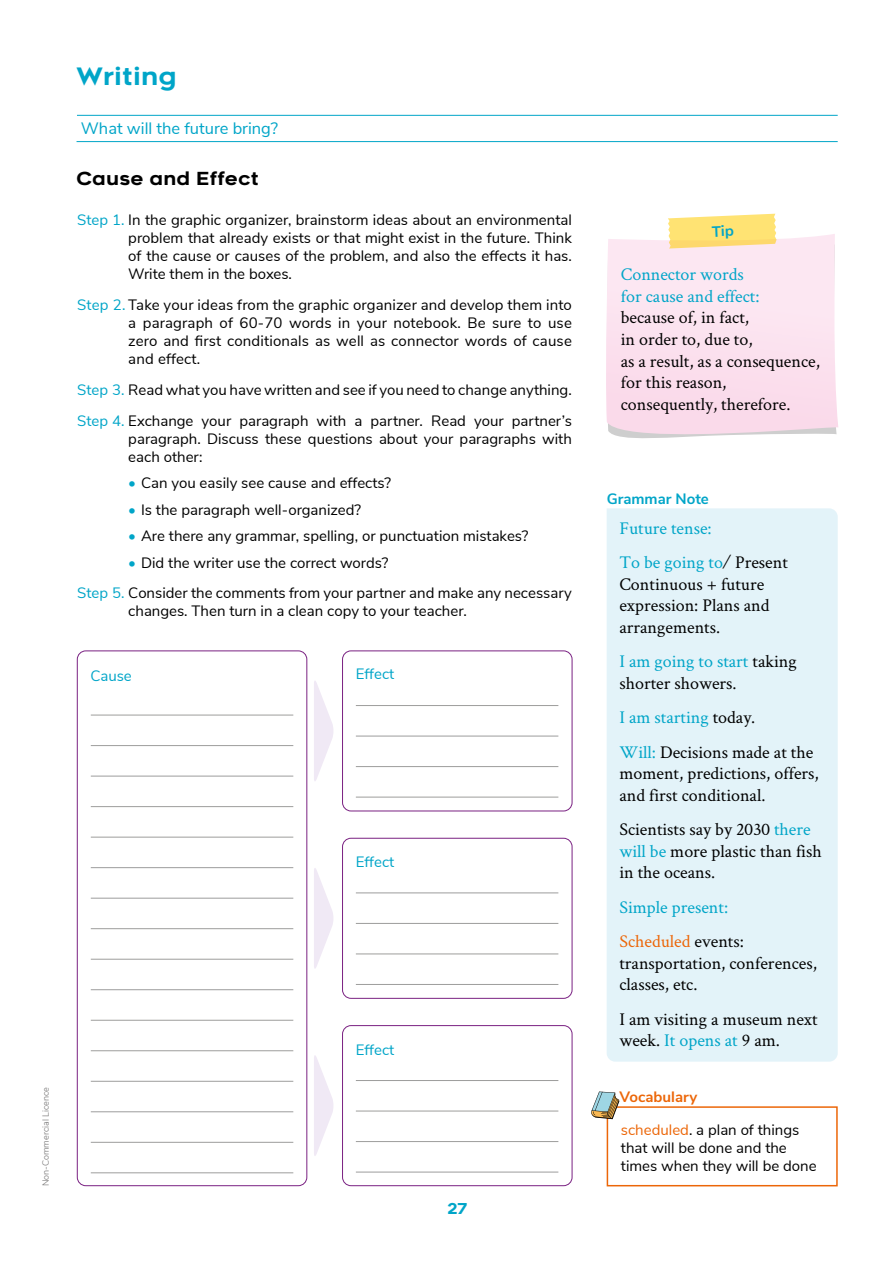
<style>
.page{position:relative;width:893px;height:1263px;background:#fff}
.page>*{position:absolute;margin:0;border:0;box-sizing:border-box;transform-origin:0 0}
.t1{font:24px "Metrosant";color:#00a5c8}
.t2{font:18px/21.6px "Crimson Text";color:#000}
.t3{font:18px/34.3px "Crimson Text";color:#00a5c8}
.t4{font:18px "Metrosant";color:#000}
.t5{font:16.5px "Nunito Sans";color:#00a5c8}
.t6{font:15px/18px "Nunito Sans";color:#000}
.t7{font:15px "Nunito Sans";color:#00a5c8}
.t8{font:700 15px "Nunito Sans";color:#00a5c8}
.t9{font:700 15px "Nunito Sans";color:#ec6608}
.t10{font:15px "Metrosant";color:#00a5c8}
.t11{font:300 9px "Nunito Sans";color:#706f6f}
.s1{color:#00a5c8}
.s2{font-style:italic;color:#000}
.s3{color:#000}
.s4{color:#ec6608}
</style>
<div class="page">
<div style="left:607px;top:1106px;width:231px;height:80px;border:2px solid #ec6608"></div>
<svg style="left:591px;top:1091px;width:28px;height:28px"></svg>
<div style="left:77px;top:650px;width:230px;height:536px;border:1px solid #7a2182;border-radius:9px"></div>
<div style="left:342px;top:650px;width:230px;height:161px;border:1px solid #7a2182;border-radius:9px"></div>
<div style="left:342px;top:838px;width:230px;height:161px;border:1px solid #7a2182;border-radius:9px"></div>
<div style="left:342px;top:1025px;width:230px;height:161px;border:1px solid #7a2182;border-radius:9px"></div>
<hr style="left:77px;top:115px;width:761px;height:1px;background:#00a5c8">
<hr style="left:77px;top:141px;width:761px;height:1px;background:#00a5c8">
<div style="left:607px;top:508px;width:231px;height:554px;background:#e3f3f9"></div>
<svg style="left:314px;top:868px;width:19px;height:100px"></svg>
<svg style="left:314px;top:1055px;width:19px;height:101px"></svg>
<svg style="left:314px;top:681px;width:19px;height:100px"></svg>
<svg style="left:606px;top:234px;width:232px;height:205px;background:#fae2ee"></svg>
<hr style="left:91px;top:745px;width:202px;height:1px;background:#9d9d9c">
<hr style="left:356px;top:736px;width:202px;height:1px;background:#9d9d9c">
<hr style="left:356px;top:923px;width:202px;height:1px;background:#9d9d9c">
<hr style="left:356px;top:1111px;width:202px;height:1px;background:#9d9d9c">
<hr style="left:91px;top:806px;width:202px;height:1px;background:#9d9d9c">
<hr style="left:356px;top:797px;width:202px;height:1px;background:#9d9d9c">
<hr style="left:356px;top:984px;width:202px;height:1px;background:#9d9d9c">
<hr style="left:356px;top:1172px;width:202px;height:1px;background:#9d9d9c">
<hr style="left:91px;top:867px;width:202px;height:1px;background:#9d9d9c">
<hr style="left:91px;top:928px;width:202px;height:1px;background:#9d9d9c">
<hr style="left:91px;top:989px;width:202px;height:1px;background:#9d9d9c">
<hr style="left:91px;top:1050px;width:202px;height:1px;background:#9d9d9c">
<hr style="left:91px;top:1111px;width:202px;height:1px;background:#9d9d9c">
<hr style="left:91px;top:776px;width:202px;height:1px;background:#9d9d9c">
<hr style="left:356px;top:766px;width:202px;height:1px;background:#9d9d9c">
<hr style="left:356px;top:953px;width:202px;height:1px;background:#9d9d9c">
<hr style="left:356px;top:1141px;width:202px;height:1px;background:#9d9d9c">
<hr style="left:91px;top:715px;width:202px;height:1px;background:#9d9d9c">
<hr style="left:356px;top:705px;width:202px;height:1px;background:#9d9d9c">
<hr style="left:356px;top:892px;width:202px;height:1px;background:#9d9d9c">
<hr style="left:356px;top:1080px;width:202px;height:1px;background:#9d9d9c">
<hr style="left:91px;top:837px;width:202px;height:1px;background:#9d9d9c">
<hr style="left:91px;top:898px;width:202px;height:1px;background:#9d9d9c">
<hr style="left:91px;top:959px;width:202px;height:1px;background:#9d9d9c">
<hr style="left:91px;top:1020px;width:202px;height:1px;background:#9d9d9c">
<hr style="left:91px;top:1081px;width:202px;height:1px;background:#9d9d9c">
<hr style="left:91px;top:1142px;width:202px;height:1px;background:#9d9d9c">
<hr style="left:91px;top:1172px;width:202px;height:1px;background:#9d9d9c">
<svg style="left:668px;top:214px;width:108px;height:35px;background:#fee386"></svg>
<h1 class="t1" style="left:77px;top:61px;width:102px">Writing</h1>
<p class="t5" style="left:81px;top:116px;width:199px">What will the future bring?</p>
<p class="t4" style="left:77px;top:167px;width:184px">Cause and Effect</p>
<p class="t6" style="left:128px;top:210px;width:445px;text-align:justify;text-indent:-51px"><span class="s1">Step 1.</span> In the graphic organizer, brainstorm ideas about an environmental problem that already exists or that might exist in the future. Think of the cause or causes of the problem, and also the effects it has.<br>Write them in the boxes.</p>
<p class="t6" style="left:128px;top:295px;width:445px;text-align:justify;text-indent:-51px"><span class="s1">Step 2.</span> Take your ideas from the graphic organizer and develop them into a paragraph of 60-70 words in your notebook. Be sure to use zero and first conditionals as well as connector words of cause and effect.</p>
<p class="t6" style="left:77px;top:373px;width:496px;line-height:30.8px"><span class="s1">Step 3.</span> Read what you have written and see if you need to change anything.<br><span class="s1">Step 4.</span> Exchange your paragraph with a partner. Read your partner’s</p>
<p class="t6" style="left:128px;top:428px;width:445px">paragraph. Discuss these questions about your paragraphs with each other:</p>
<p class="t6" style="left:128px;top:473px;width:264px"><span class="s1">•</span> Can you easily see cause and effects?</p>
<p class="t6" style="left:128px;top:499px;width:234px"><span class="s1">•</span> Is the paragraph well-organized?</p>
<p class="t6" style="left:128px;top:526px;width:402px"><span class="s1">•</span> Are there any grammar, spelling, or punctuation mistakes?</p>
<p class="t6" style="left:77px;top:546px;width:496px;line-height:30.8px;text-indent:51px"><span class="s1">•</span> Did the writer use the correct words?<br><span class="s1">Step 5.</span> Consider the comments from your partner and make any necessary</p>
<p class="t6" style="left:128px;top:601px;width:340px">changes. Then turn in a clean copy to your teacher.</p>
<p class="t7" style="left:90px;top:664px;width:43px">Cause</p>
<p class="t7" style="left:356px;top:663px;width:40px">Effect</p>
<p class="t7" style="left:356px;top:850px;width:40px">Effect</p>
<p class="t11" style="left:39px;top:1186px;width:101px;rotate:-90deg">Non-Commercial Licence</p>
<p class="t7" style="left:356px;top:1039px;width:40px">Effect</p>
<p class="t10" style="left:447px;top:1199px;width:22px">27</p>
<p class="t3" style="left:621px;top:263px;width:140px;line-height:21.6px">Connector words for cause and effect:</p>
<p class="t2" style="left:621px;top:306px;width:201px">because of, in fact,<br>in order to, due to,<br>as a result, as a consequence, for this reason, consequently, therefore.</p>
<p class="t8" style="left:607px;top:488px;width:104px">Grammar Note</p>
<p class="t3" style="left:619px;top:510px;width:170px">Future tense:<br>To be going to<span class="s2">/</span> <span class="s3">Present</span></p>
<p class="t2" style="left:619px;top:572px;width:152px">Continuous + future expression: Plans and arrangements.</p>
<p class="t2" style="left:619px;top:650px;width:179px"><span class="s1">I am going to start</span> taking shorter showers.</p>
<p class="t2" style="left:619px;top:700px;width:195px;line-height:34.3px"><span class="s1">I am starting</span> today.<br><span class="s1">Will:</span> Decisions made at the</p>
<p class="t2" style="left:619px;top:762px;width:201px">moment, predictions, offers, and first conditional.</p>
<p class="t2" style="left:619px;top:818px;width:204px">Scientists say by 2030 <span class="s1">there will be</span> more plastic than fish in the oceans.</p>
<p class="t3" style="left:619px;top:889px;width:126px">Simple present:<br><span class="s4">Scheduled</span> <span class="s3">events:</span></p>
<p class="t2" style="left:619px;top:951px;width:199px">transportation, conferences, classes, etc.</p>
<p class="t2" style="left:619px;top:1007px;width:200px">I am visiting a museum next week. <span class="s1">It opens at</span> 9 am.</p>
<p class="t9" style="left:620px;top:1086px;width:79px">Vocabulary</p>
<p class="t6" style="left:621px;top:1120px;width:197px"><span class="s4">scheduled</span>. a plan of things that will be done and the times when they will be done</p>
</div>
